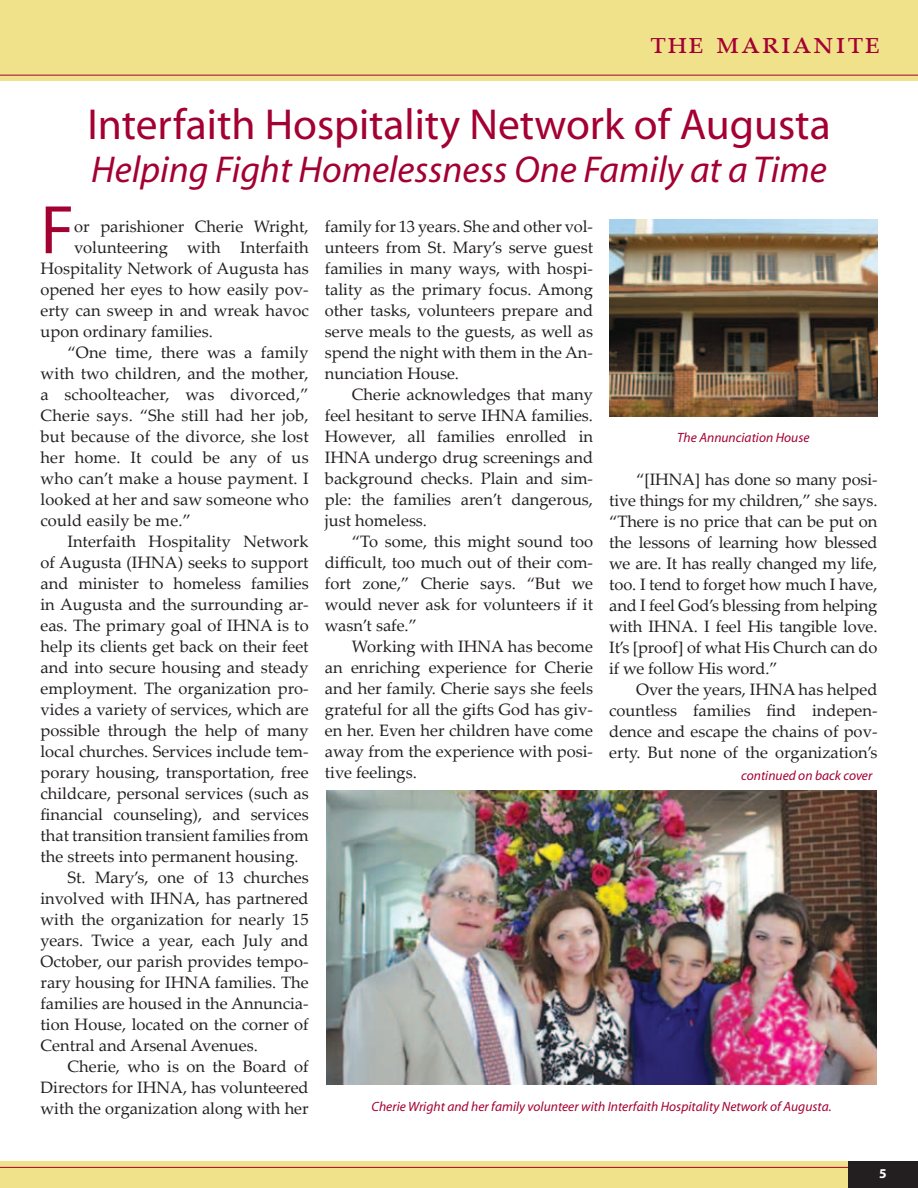
<style>
.page{position:relative;width:918px;height:1188px;background:#fff}
.page>*{position:absolute;margin:0;border:0;box-sizing:border-box;transform-origin:0 0}
.Single_Drop{font:69.3px "Myriad";color:#a40133}
.Article_Title{font:43.5px "Myriad";color:#a40133}
.Article_Title-2{font:italic 37.5px "Myriad";color:#a40133}
.t1{font:33px "Palatino Linotype";color:#a40133}
.body{font:16.5px/21px "Palatino Linotype";color:#231f20;text-align:justify}
.Single_Drop-2{font:16.5px "Palatino Linotype";color:#231f20}
.continued{font:italic 13.5px "Myriad";color:#a40133}
.t2{font:700 13.5px "Myriad";color:#fff}
</style>
<div class="page">
<div style="left:0;top:1161px;width:918px;height:27px;background:#f0e28b"></div>
<hr style="left:0;top:1167px;width:918px;height:1px;background:#a40133">
<div style="left:848px;top:1161px;width:70px;height:27px;background:#231f20"></div>
<div style="left:0;top:0;width:918px;height:81px;background:#f0e28b"></div>
<hr style="left:0;top:75px;width:918px;height:1px;background:#a40133">
<img style="left:609px;top:220px;width:269px;height:197px">
<img style="left:326px;top:790px;width:550px;height:294px">
<p class="t1" style="left:650px;top:19px;width:232px">the marianite</p>
<p class="Article_Title" style="left:87px;top:103px;width:745px">Interfaith Hospitality Network of Augusta</p>
<p class="Article_Title-2" style="left:91px;top:151px;width:737px">Helping Fight Homelessness One Family at a Time</p>
<p class="Single_Drop" style="left:40px;top:196px;width:35px">F</p>
<p class="Single_Drop-2" style="left:74px;top:215px;width:236px">or parishioner Cherie Wright,</p>
<p class="Single_Drop-2" style="left:74px;top:236px;width:236px">volunteering with Interfaith</p>
<p class="Single_Drop-2" style="left:40px;top:257px;width:270px">Hospitality Network of Augusta has</p>
<p class="Single_Drop-2" style="left:40px;top:278px;width:270px">opened her eyes to how easily pov-</p>
<p class="Single_Drop-2" style="left:40px;top:299px;width:270px">erty can sweep in and wreak havoc</p>
<p class="Single_Drop-2" style="left:40px;top:320px;width:174px">upon ordinary families.</p>
<p class="body" style="left:40px;top:341px;width:270px;text-indent:27px">“One time, there was a family with two children, and the mother, a schoolteacher, was divorced,” Cherie says. “She still had her job, but because of the divorce, she lost her home. It could be any of us who can’t make a house payment. I looked at her and saw someone who could easily be me.”</p>
<p class="body" style="left:40px;top:530px;width:270px;text-indent:27px">Interfaith Hospitality Network of Augusta (IHNA) seeks to support and minister to homeless families in Augusta and the surrounding ar&shy;eas. The primary goal of IHNA is to help its clients get back on their feet and into secure housing and steady employment. The organization pro&shy;vides a variety of services, which are possible through the help of many local churches. Services include tem&shy;porary housing, transportation, free childcare, personal services (such as financial counseling), and services that transition transient families from the streets into permanent housing.</p>
<p class="body" style="left:40px;top:866px;width:270px;text-indent:27px">St. Mary’s, one of 13 churches involved with IHNA, has partnered with the organization for nearly 15 years. Twice a year, each July and October, our parish provides tempo&shy;rary housing for IHNA families. The families are housed in the Annuncia&shy;tion House, located on the corner of Central and Arsenal Avenues.</p>
<p class="body" style="left:40px;top:1055px;width:270px;text-indent:27px">Cherie, who is on the Board of Directors for IHNA, has volunteered with the organization along with her</p>
<p class="body" style="left:325px;top:215px;width:270px">family for 13 years. She and other vol&shy;unteers from St. Mary’s serve guest families in many ways, with hospi&shy;tality as the primary focus. Among other tasks, volunteers prepare and serve meals to the guests, as well as spend the night with them in the An&shy;nunciation House.</p>
<p class="body" style="left:325px;top:383px;width:270px;text-indent:27px">Cherie acknowledges that many feel hesitant to serve IHNA families.<br>However, all families enrolled in IHNA undergo drug screenings and background checks. Plain and sim&shy;ple: the families aren’t dangerous, just homeless.</p>
<p class="body" style="left:325px;top:530px;width:270px;text-indent:27px">“To some, this might sound too difficult, too much out of their com&shy;fort zone,” Cherie says. “But we would never ask for volunteers if it wasn’t safe.”</p>
<p class="body" style="left:325px;top:635px;width:270px;text-indent:27px">Working with IHNA has become an enriching experience for Cherie and her family. Cherie says she feels grateful for all the gifts God has giv&shy;en her. Even her children have come away from the experience with posi&shy;tive feelings.</p>
<p class="continued" style="left:677px;top:431px;width:134px">The Annunciation House</p>
<p class="body" style="left:609px;top:468px;width:270px;text-indent:27px">“[IHNA] has done so many posi&shy;tive things for my children,” she says. “There is no price that can be put on the lessons of learning how blessed we are. It has really changed my life, too. I tend to forget how much I have, and I feel God’s blessing from helping with IHNA. I feel His tangible love.<br>It’s [proof] of what His Church can do if we follow His word.”</p>
<p class="body" style="left:609px;top:678px;width:270px;text-indent:27px">Over the years, IHNA has helped countless families find indepen&shy;dence and escape the chains of pov&shy;erty. But none of the organization’s</p>
<p class="continued" style="left:741px;top:769px;width:133px">continued on back cover</p>
<p class="continued" style="left:372px;top:1100px;width:462px">Cherie Wright and her family volunteer with Interfaith Hospitality Network of Augusta.</p>
<p class="t2" style="left:879px;top:1166px;width:9px">5</p>
</div>
